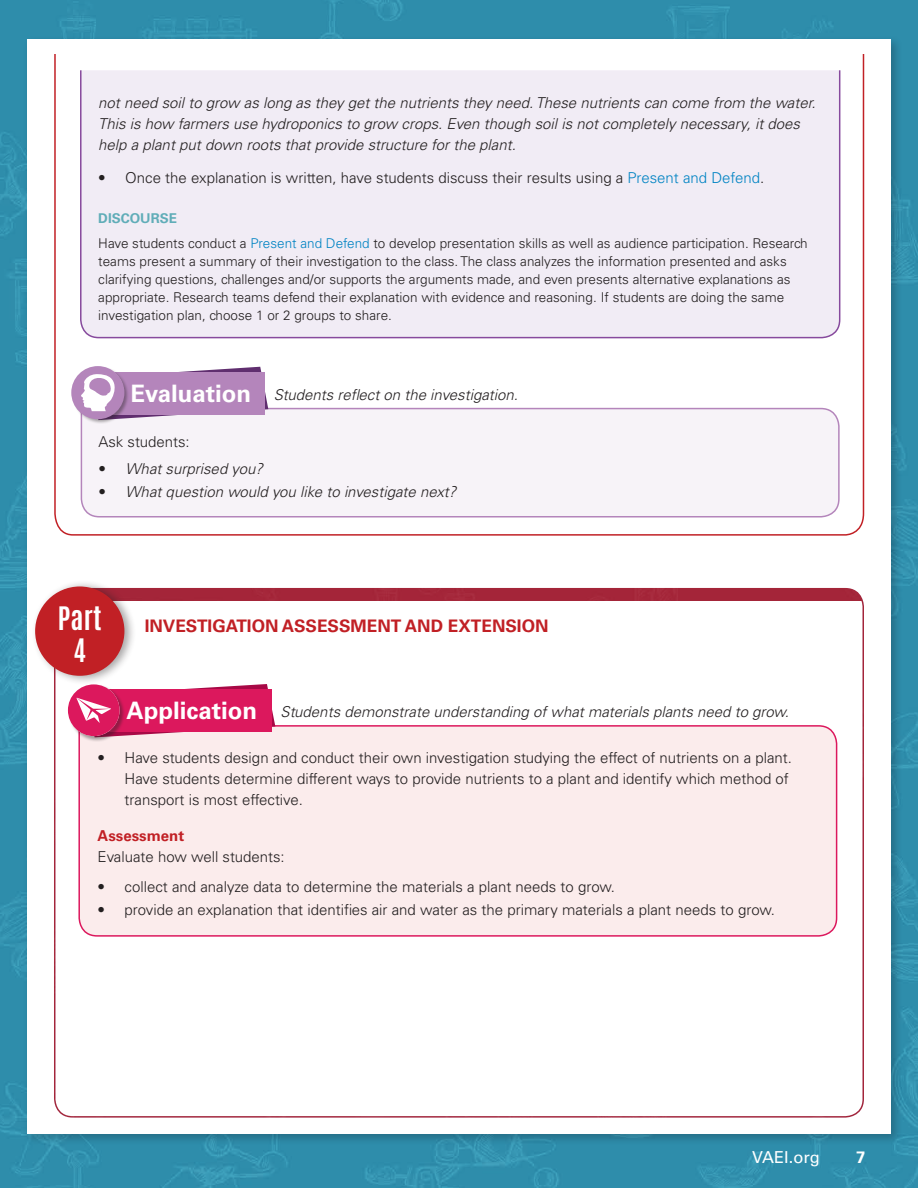
<style>
.page{position:relative;width:918px;height:1188px;background:#fff}
.page>*{position:absolute;margin:0;border:0;box-sizing:border-box;transform-origin:0 0}
.Head_Main{font:700 27px/32.4px "Antonio";color:#fff;text-align:center}
.Boxed_-_white_panel{font:700 24px "Univers LT Std";color:#fff}
.Investigation_Box{font:700 17.25px "Univers LT Std";color:#c12025}
.t1{font:16.5px "Univers LT Std";color:#fff}
.t2{font:700 16.5px "Univers LT Std";color:#fff}
.Body_text___above{font:300 15px/21px "Univers LT Std";color:#231f20}
.Explain_-_body_text{font:italic 300 15px/21px "Univers LT Std";color:#231f20}
.univ_ital{font:italic 300 15px "Univers LT Std";color:#231f20}
.Boxed_-_panel_text{font:italic 300 15px "Univers LT Std";color:#231f20}
.Boxed___body_text{font:300 15px "Univers LT Std";color:#231f20}
.Head_A{font:700 15px "Univers LT Std";color:#c12025}
.small_text{font:300 13.5px/18px "Univers LT Std";color:#231f20}
.LE_-_head{font:700 13.5px "Univers LT Std";color:#60adb8}
.s1{color:#0083c3}
.s2{font-style:normal}
</style>
<div class="page">
<img style="left:0;top:0;width:918px;height:1188px">
<div style="left:31px;top:579px;width:106px;height:106px;background:#231f20;opacity:.4"></div>
<div style="left:35px;top:586px;width:89px;height:90px;background:#c12025;border-radius:50%"></div>
<div style="left:78px;top:724px;width:760px;height:213px;background:#fbecec"></div>
<div style="left:68px;top:684px;width:58px;height:58px;background:#231f20;opacity:.4"></div>
<svg style="left:68px;top:684px;width:207px;height:53px;background:#de4178"></svg>
<svg style="left:53px;top:52px;width:812px;height:484px"></svg>
<div style="left:80px;top:407px;width:760px;height:111px;background:#f7f3f8"></div>
<div style="left:72px;top:366px;width:58px;height:58px;background:#231f20;opacity:.4"></div>
<svg style="left:71px;top:366px;width:197px;height:54px"></svg>
<p class="Explain_-_body_text" style="left:98px;top:92px;width:719px">not need soil to grow as long as they get the nutrients they need. These nutrients can come from the water.<br>This is how farmers use hydroponics to grow crops. Even though soil is not completely necessary, it does help a plant put down roots that provide structure for the plant.</p>
<p class="Body_text___above" style="left:98px;top:168px;width:667px">• Once the explanation is written, have students discuss their results using a <span class="s1">Present and Defend</span>.</p>
<p class="LE_-_head" style="left:98px;top:211px;width:80px">DISCOURSE</p>
<p class="small_text" style="left:98px;top:234px;width:711px">Have students conduct a <span class="s1">Present and Defend</span> to develop presentation skills as well as audience participation. Research teams present a summary of their investigation to the class. The class analyzes the information presented and asks clarifying questions, challenges and/or supports the arguments made, and even presents alternative explanations as appropriate. Research teams defend their explanation with evidence and reasoning. If students are doing the same investigation plan, choose 1 or 2 groups to share.</p>
<p class="Boxed_-_white_panel" style="left:131px;top:380px;width:122px">Evaluation</p>
<p class="Boxed_-_panel_text" style="left:274px;top:386px;width:246px">Students reflect on the investigation.</p>
<p class="Boxed___body_text" style="left:99px;top:433px;width:93px">Ask students:</p>
<p class="Explain_-_body_text" style="left:99px;top:459px;width:166px"><span class="s2">•</span> What surprised you?</p>
<p class="Explain_-_body_text" style="left:99px;top:482px;width:359px"><span class="s2">•</span> What question would you like to investigate next?</p>
<p class="Head_Main" style="left:58px;top:602px;width:45px">Part<br>4</p>
<p class="Investigation_Box" style="left:145px;top:615px;width:405px">INVESTIGATION ASSESSMENT AND EXTENSION</p>
<p class="Boxed_-_white_panel" style="left:127px;top:696px;width:132px">Application</p>
<p class="univ_ital" style="left:281px;top:703px;width:510px">Students demonstrate understanding of what materials plants need to grow.</p>
<p class="Body_text___above" style="left:125px;top:747px;width:669px;text-indent:-27px">• Have students design and conduct their own investigation studying the effect of nutrients on a plant.<br>Have students determine different ways to provide nutrients to a plant and identify which method of transport is most effective.</p>
<p class="Head_A" style="left:98px;top:827px;width:88px">Assessment</p>
<p class="Body_text___above" style="left:98px;top:846px;width:189px">Evaluate how well students:</p>
<p class="Body_text___above" style="left:98px;top:876px;width:519px">• collect and analyze data to determine the materials a plant needs to grow.</p>
<p class="Body_text___above" style="left:98px;top:899px;width:679px">• provide an explanation that identifies air and water as the primary materials a plant needs to grow.</p>
<p class="t1" style="left:752px;top:1148px;width:69px">VAEI.org</p>
<p class="t2" style="left:856px;top:1148px;width:11px">7</p>
</div>
